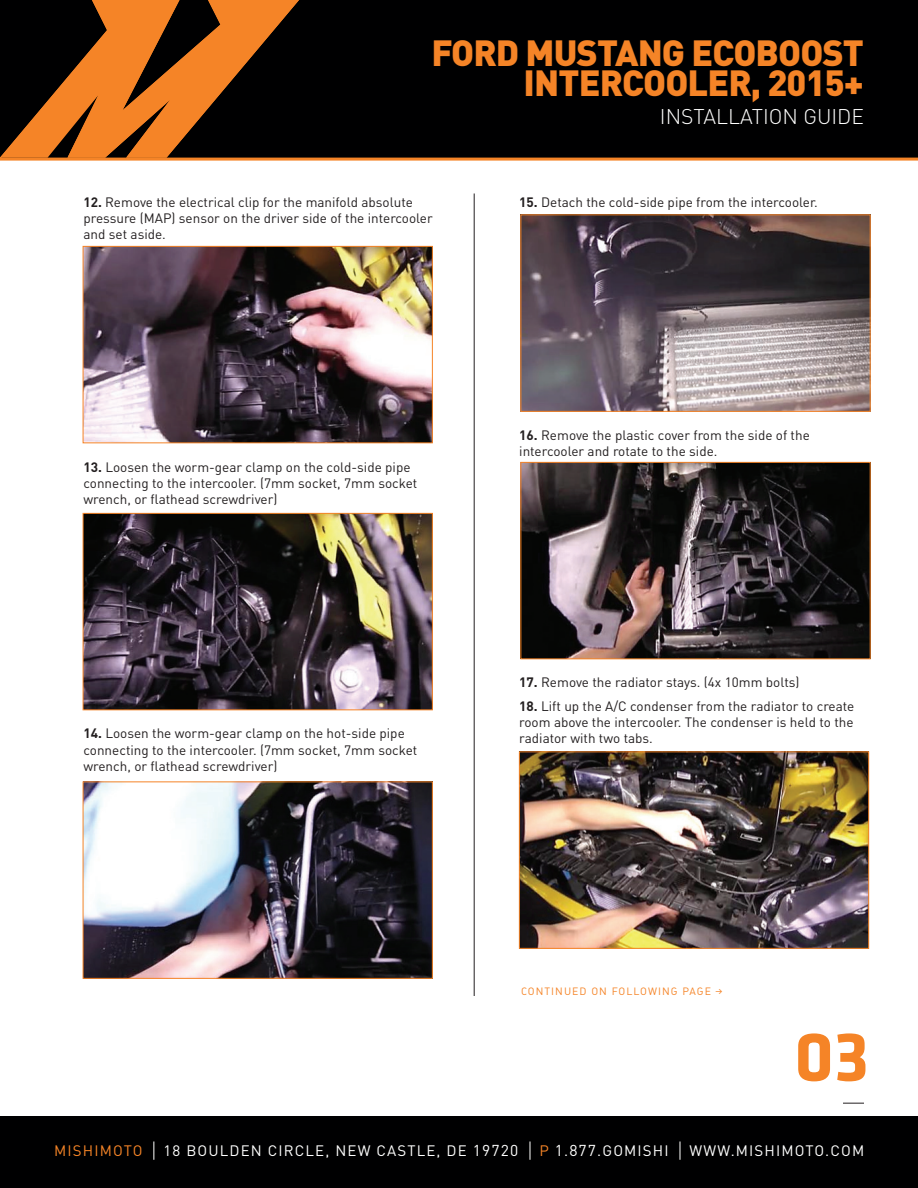
<style>
.page{position:relative;width:918px;height:1188px;background:#fff}
.page>*{position:absolute;margin:0;border:0;box-sizing:border-box;transform-origin:0 0}
.t1{font:700 72px "Klavika";color:#f58427}
.t2{font:900 36px/30px "DIN";letter-spacing:-.025em;color:#f58427}
.t3{font:300 21px "DIN";color:#fff}
.t4{font:15.6px "DIN";letter-spacing:.075em;color:#fff}
.t5{font:15px "DIN";letter-spacing:.075em;color:#fff}
.t6{font:15px "DIN";letter-spacing:.075em;color:#f58427}
.t7{font:13.5px/16.2px "DIN";color:#231f20}
.t8{font:10.5px "DIN Regular Alternate";letter-spacing:.1em;color:#f58427}
.s1{font-weight:700}
.s2{font-family:"Klavika Regular Arrows"}
.s3{font-size:15px}
.s4{color:#f58427}
.s5{font-size:15.6px}
</style>
<div class="page">
<div style="left:0;top:0;width:918px;height:161px;background:#000001"></div>
<svg style="left:843px;top:1103px;width:21px;height:1px"></svg>
<svg style="left:0;top:0;width:299px;height:158px;fill:#000001"></svg>
<div style="left:0;top:1117px;width:918px;height:71px;background:#000001"></div>
<svg style="left:154px;top:1141px;width:1px;height:19px"></svg>
<svg style="left:530px;top:1141px;width:1px;height:19px"></svg>
<svg style="left:680px;top:1141px;width:1px;height:19px"></svg>
<img style="left:85px;top:515px;width:346px;height:193px">
<div style="left:83px;top:513px;width:350px;height:197px;border:1px solid #f58427"></div>
<img style="left:85px;top:784px;width:346px;height:193px">
<div style="left:83px;top:782px;width:350px;height:197px;border:1px solid #f58427"></div>
<img style="left:523px;top:217px;width:346px;height:193px">
<div style="left:521px;top:215px;width:350px;height:197px;border:1px solid #f58427"></div>
<img style="left:85px;top:248px;width:346px;height:193px">
<div style="left:83px;top:246px;width:350px;height:197px;border:1px solid #f58427"></div>
<img style="left:523px;top:464px;width:346px;height:193px">
<div style="left:521px;top:462px;width:350px;height:197px;border:1px solid #f58427"></div>
<img style="left:521px;top:754px;width:346px;height:193px">
<div style="left:519px;top:752px;width:350px;height:197px;border:1px solid #f58427"></div>
<hr style="left:474px;top:194px;width:1px;height:802px;background:#231f20">
<h2 class="t2" style="left:431px;top:36px;width:145px">FORD MUSTAN</h2>
<h2 class="t2" style="left:524px;top:36px;width:342px;text-indent:138px">G ECOBOOST<br>INTERCOOLER, 2015+</h2>
<h3 class="t3" style="left:660px;top:103px;width:206px">INSTALLATION GUIDE</h3>
<p class="t7" style="left:84px;top:193px;width:351px"><span class="s1">12.</span> Remove the electrical clip for the manifold absolute pressure (MAP) sensor on the driver side of the intercooler and set aside.</p>
<p class="t7" style="left:84px;top:458px;width:335px"><span class="s1">13.</span> Loosen the worm-gear clamp on the cold-side pipe connecting to the intercooler. (7mm socket, 7mm socket wrench, or flathead screwdriver)</p>
<p class="t7" style="left:84px;top:725px;width:335px"><span class="s1">14.</span> Loosen the worm-gear clamp on the hot-side pipe connecting to the intercooler. (7mm socket, 7mm socket wrench, or flathead screwdriver)</p>
<p class="t7" style="left:519px;top:193px;width:300px"><span class="s1">15.</span> Detach the cold-side pipe from the intercooler.</p>
<p class="t7" style="left:519px;top:426px;width:292px"><span class="s1">16.</span> Remove the plastic cover from the side of the intercooler and rotate to the side.</p>
<p class="t7" style="left:519px;top:674px;width:282px"><span class="s1">17.</span> Remove the radiator stays. (4x 10mm bolts)</p>
<p class="t7" style="left:519px;top:698px;width:337px;text-align:justify"><span class="s1">18.</span> Lift up the A/C condenser from the radiator to create room above the intercooler. The condenser is held to the radiator with two tabs.</p>
<p class="t8" style="left:521px;top:985px;width:203px">CONTINUED ON FOLLOWING PAGE <span class="s2">b</span></p>
<h1 class="t1" style="left:794px;top:1018px;width:76px">03</h1>
<p class="t6" style="left:54px;top:1142px;width:90px">MISHIMOTO</p>
<p class="t5" style="left:164px;top:1142px;width:46px">18 Boulden</p>
<p class="t5" style="left:268px;top:1142px;width:21px">Circle</p>
<p class="t5" style="left:325px;top:1142px;width:73px">, New Castle</p>
<p class="t4" style="left:437px;top:1141px;width:83px"><span class="s3">, DE</span> 19720</p>
<p class="t5" style="left:539px;top:1142px;width:131px"><span class="s4">P</span> <span class="s5">1</span>.<span class="s5">877</span>.GOMISHI</p>
<p class="t5" style="left:690px;top:1142px;width:176px">WWW.MISHIMOTO.COM</p>
</div>
